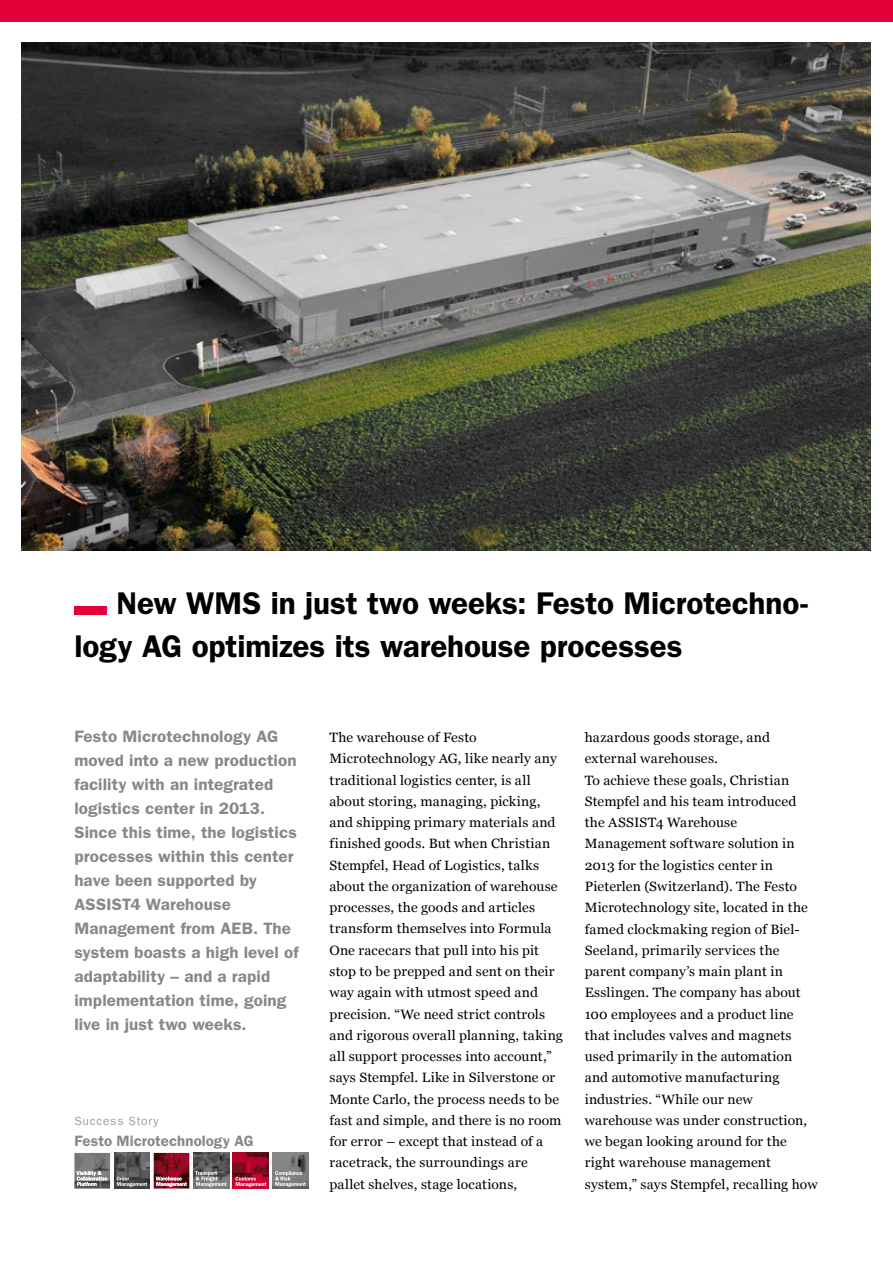
<style>
.page{position:relative;width:893px;height:1263px;background:#fff}
.page>*{position:absolute;margin:0;border:0;box-sizing:border-box;transform-origin:0 0}
.t1{font:600 31.5px/42.6px "Franklin Gothic LT";letter-spacing:-.005em;color:#000}
.t2{font:600 16.5px/24px "Franklin Gothic LT";letter-spacing:.005em;color:#868889}
.t3{font:600 15px "Franklin Gothic LT";letter-spacing:.005em;color:#868889}
.t4{font:13.5px/21.3px "Georgia";letter-spacing:.015em;color:#000}
.t5{font:12px "Franklin Gothic LT";letter-spacing:.065em;color:#9b9d9f}
</style>
<div class="page">
<img style="left:21px;top:43px;width:849px;height:508px">
<div style="left:74px;top:606px;width:33px;height:8px;background:#e3003a"></div>
<img style="left:114px;top:1153px;width:36px;height:35px">
<svg style="left:117px;top:1176px;width:30px;height:11px"></svg>
<img style="left:273px;top:1153px;width:35px;height:35px">
<svg style="left:275px;top:1171px;width:31px;height:16px"></svg>
<img style="left:154px;top:1153px;width:35px;height:35px">
<svg style="left:156px;top:1177px;width:31px;height:10px"></svg>
<img style="left:193px;top:1153px;width:36px;height:35px">
<svg style="left:195px;top:1171px;width:32px;height:16px"></svg>
<img style="left:74px;top:1153px;width:36px;height:35px">
<svg style="left:76px;top:1171px;width:31px;height:15px"></svg>
<img style="left:233px;top:1153px;width:36px;height:35px">
<svg style="left:235px;top:1177px;width:31px;height:10px"></svg>
<div style="left:0;top:0;width:893px;height:21px;background:#e3003a"></div>
<h1 class="t1" style="left:74px;top:582px;width:735px;text-indent:42px">New WMS in just two weeks: Festo Microtechno&shy;logy AG optimizes its warehouse processes</h1>
<p class="t2" style="left:74px;top:724px;width:226px">Festo Microtechnology AG moved into a new production facility with an integrated logistics center in 2013.<br>Since this time, the logistics processes within this center have been supported by<br>ASSIST4 Warehouse<br>Management from AEB. The system boasts a high level of adaptability – and a rapid implementation time, going live in just two weeks.</p>
<p class="t4" style="left:330px;top:727px;width:235px">The warehouse of Festo Microtechnology AG, like nearly any traditional logistics center, is all about storing, managing, picking, and shipping primary materials and finished goods. But when Christian Stempfel, Head of Logistics, talks about the organization of warehouse processes, the goods and articles transform themselves into Formula One racecars that pull into his pit stop to be prepped and sent on their way again with utmost speed and precision. “We need strict controls and rigorous overall planning, taking all support processes into account,” says Stempfel. Like in Silverstone or Monte Carlo, the process needs to be fast and simple, and there is no room for error – except that instead of a racetrack, the surroundings are pallet shelves, stage locations,</p>
<p class="t4" style="left:585px;top:727px;width:235px">hazardous goods storage, and external warehouses.<br>To achieve these goals, Christian<br>Stempfel and his team introduced the ASSIST4 Warehouse<br>Management software solution in<br>2013 for the logistics center in<br>Pieterlen (Switzerland). The Festo<br>Microtechnology site, located in the famed clockmaking region of Biel-<br>Seeland, primarily services the parent company’s main plant in<br>Esslingen. The company has about<br>100 employees and a product line that includes valves and magnets used primarily in the automation and automotive manufacturing industries. “While our new warehouse was under construction, we began looking around for the right warehouse management system,” says Stempfel, recalling how</p>
<p class="t5" style="left:74px;top:1114px;width:86px">Success Story</p>
<p class="t3" style="left:74px;top:1132px;width:181px">Festo Microtechnology AG</p>
</div>
